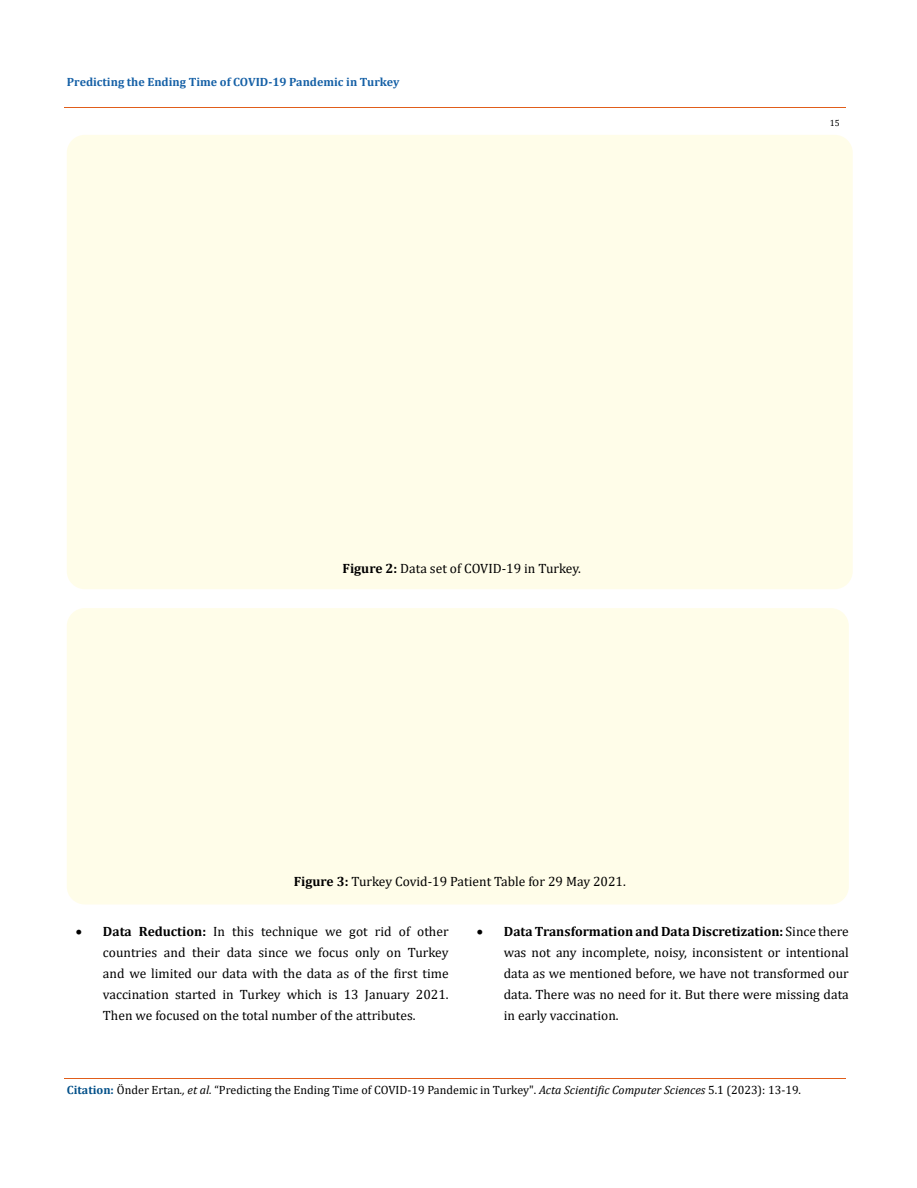
<style>
.page{position:relative;width:917px;height:1188px;background:#fff}
.page>*{position:absolute;margin:0;border:0;box-sizing:border-box;transform-origin:0 0}
.t1{font:13.5px/21px "Cambria";color:#000;text-align:justify}
.t2{font:12px "Cambria";color:#000}
.t3{font:700 12px "Cambria";color:#1560a6}
.t4{font:9px "Cambria";color:#000}
.s1{font-weight:700}
.s2{font-weight:700;color:#035089}
.s3{font-style:italic}
</style>
<div class="page">
<div style="left:67px;top:135px;width:785px;height:454px;background:#fffde9;border-radius:18px"></div>
<div style="left:67px;top:608px;width:781px;height:296px;background:#fffde9;border-radius:18px"></div>
<hr style="left:64px;top:108px;width:781px;height:1px;background:#e05d1a">
<hr style="left:64px;top:1078px;width:781px;height:1px;background:#e05d1a">
<p class="t3" style="left:67px;top:73px;width:334px">Predicting the Ending Time of COVID-19 Pandemic in Turkey</p>
<p class="t1" style="left:342px;top:558px;width:240px"><span class="s1">Figure 2:</span> Data set of COVID-19 in Turkey.</p>
<p class="t4" style="left:829px;top:118px;width:11px">15</p>
<p class="t1" style="left:294px;top:871px;width:333px"><span class="s1">Figure 3:</span> Turkey Covid-19 Patient Table for 29 May 2021.</p>
<p class="t1" style="left:103px;top:921px;width:347px;text-indent:-27px">• <span class="s1">Data Reduction:</span> In this technique we got rid of other countries and their data since we focus only on Turkey and we limited our data with the data as of the first time vaccination started in Turkey which is 13 January 2021.<br>Then we focused on the total number of the attributes.</p>
<p class="t1" style="left:504px;top:921px;width:346px;text-indent:-27px">• <span class="s1">Data Transformation and Data Discretization:</span> Since there was not any incomplete, noisy, inconsistent or intentional data as we mentioned before, we have not transformed our data. There was no need for it. But there were missing data in early vaccination.</p>
<p class="t2" style="left:67px;top:1083px;width:735px"><span class="s2">Citation:</span> Önder Ertan<span class="s3">., et al.</span> “Predicting the Ending Time of COVID-19 Pandemic in Turkey". <span class="s3">Acta Scientific Computer Sciences</span> 5.1 (2023): 13-19.</p>
</div>
